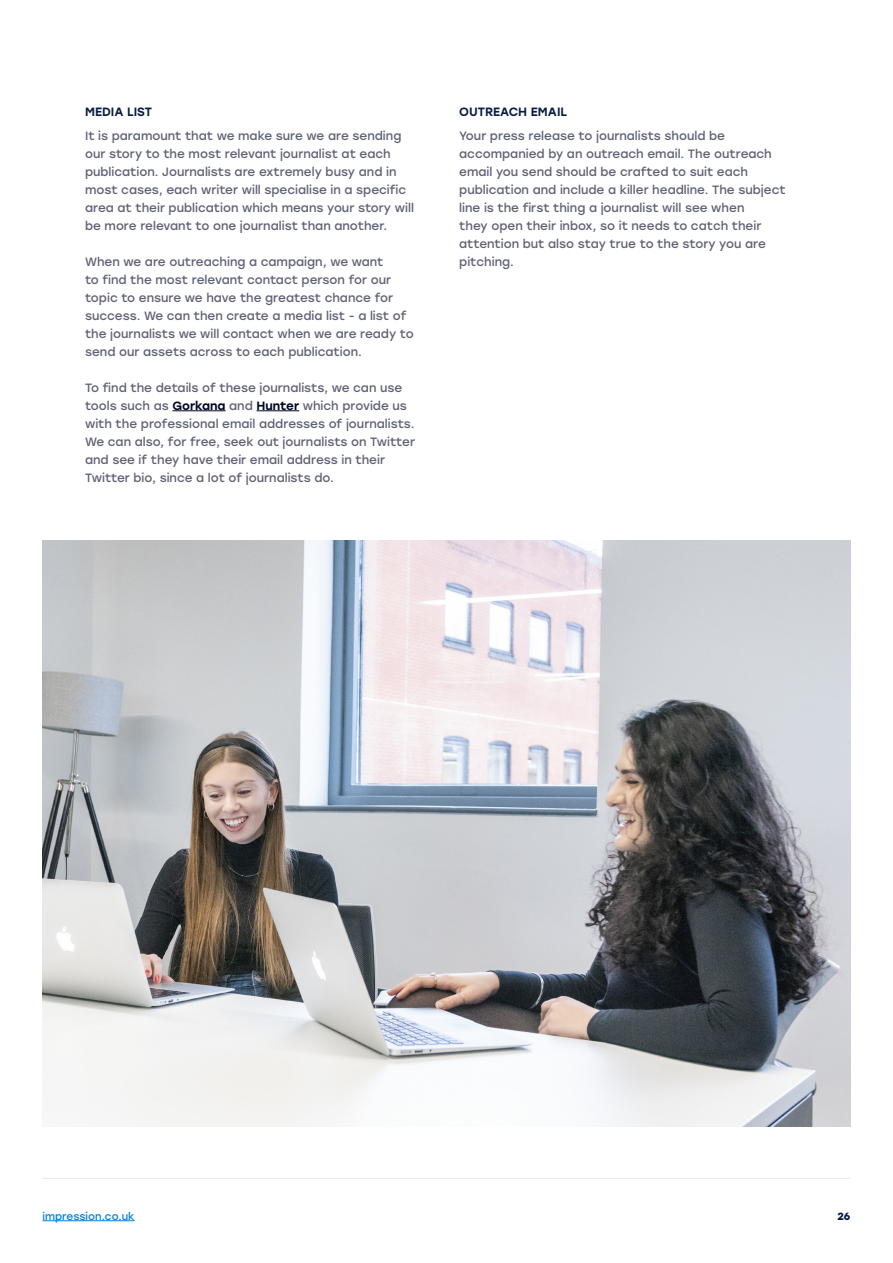
<style>
.page{position:relative;width:893px;height:1263px;background:#fff}
.page>*{position:absolute;margin:0;border:0;box-sizing:border-box;transform-origin:0 0}
.t1{font:12px/18px "Stolzl";color:#5e6173}
.t2{font:500 12px "Stolzl";color:#071b44}
.t3{font:10.5px "Stolzl";color:#007fe1}
.t4{font:700 10.5px "Stolzl";color:#071b44}
.s1{font-weight:500;color:#000724}
</style>
<div class="page">
<hr style="left:43px;top:1220px;width:92px;height:1px;background:#007fe1">
<hr style="left:43px;top:1178px;width:807px;height:1px;background:#e5eafb">
<hr style="left:172px;top:410px;width:54px;height:1px;background:#000724">
<hr style="left:256px;top:410px;width:43px;height:1px;background:#000724">
<img style="left:43px;top:540px;width:807px;height:587px">
<p class="t2" style="left:85px;top:103px;width:69px">MEDIA LIST</p>
<p class="t1" style="left:85px;top:126px;width:330px">It is paramount that we make sure we are sending our story to the most relevant journalist at each publication. Journalists are extremely busy and in most cases, each writer will specialise in a specific area at their publication which means your story will be more relevant to one journalist than another.</p>
<p class="t1" style="left:85px;top:252px;width:330px">When we are outreaching a campaign, we want<br>to find the most relevant contact person for our topic to ensure we have the greatest chance for success. We can then create a media list - a list of the journalists we will contact when we are ready to send our assets across to each publication.</p>
<p class="t1" style="left:85px;top:378px;width:332px">To find the details of these journalists, we can use tools such as <span class="s1">Gorkana</span> and <span class="s1">Hunter</span> which provide us with the professional email addresses of journalists.<br>We can also, for free, seek out journalists on Twitter and see if they have their email address in their Twitter bio, since a lot of journalists do.</p>
<p class="t2" style="left:459px;top:103px;width:109px">OUTREACH EMAIL</p>
<p class="t1" style="left:459px;top:126px;width:328px">Your press release to journalists should be accompanied by an outreach email. The outreach email you send should be crafted to suit each publication and include a killer headline. The subject line is the first thing a journalist will see when<br>they open their inbox, so it needs to catch their attention but also stay true to the story you are pitching.</p>
<p class="t3" style="left:43px;top:1208px;width:94px">impression.co.uk</p>
<p class="t4" style="left:837px;top:1208px;width:14px">26</p>
</div>
